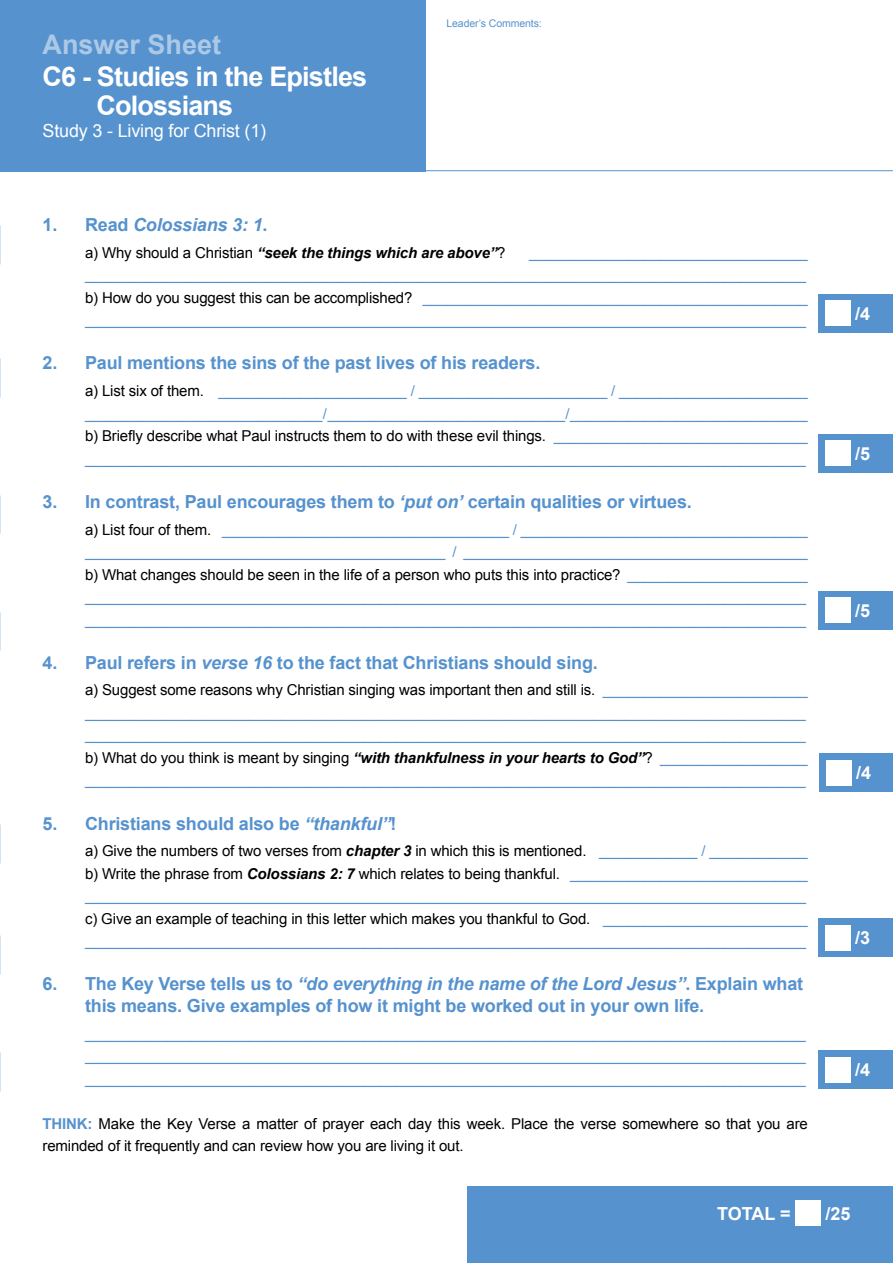
<style>
.page{position:relative;width:893px;height:1263px;background:#fff}
.page>*{position:absolute;margin:0;border:0;box-sizing:border-box;transform-origin:0 0}
.t1{font:700 27px/29.4px "Arial";letter-spacing:-.03em;color:#fff}
.t2{font:700 27px "Arial";color:#abc9e6}
.t3{font:700 18px/21.6px "Arial";letter-spacing:-.01em;color:#5692ce}
.t4{font:18px "Arial";letter-spacing:-.01em;color:#fff}
.t5{font:700 18px "Arial";color:#fff}
.t6{font:italic 700 18px "Arial";letter-spacing:-.01em;color:#5692ce}
.t7{font:15px/22.5px "Arial";letter-spacing:-.01em;color:#5692ce}
.t8{font:15px/22.5px "Arial";letter-spacing:-.01em;color:#000}
.t9{font:italic 700 15px "Arial";letter-spacing:-.01em;color:#000}
.t10{font:10.5px "Arial";letter-spacing:-.01em;color:#5692ce}
.s1{font-style:normal}
.s2{font-weight:400;font-style:normal}
.s3{color:#000}
.s4{font-style:italic}
.s5{font-weight:700;font-style:italic;color:#000}
.s6{font-weight:700;color:#5692ce}
</style>
<div class="page">
<div style="left:468px;top:1186px;width:425px;height:77px;background:#5692ce"></div>
<div style="left:796px;top:1200px;width:25px;height:26px;background:#fff"></div>
<hr style="left:425px;top:170px;width:468px;height:1px;background:#5692ce">
<div style="left:819px;top:294px;width:74px;height:39px;background:#5692ce"></div>
<div style="left:825px;top:300px;width:26px;height:26px;background:#fff"></div>
<div style="left:819px;top:591px;width:74px;height:39px;background:#5692ce"></div>
<div style="left:825px;top:598px;width:26px;height:25px;background:#fff"></div>
<div style="left:819px;top:434px;width:74px;height:39px;background:#5692ce"></div>
<div style="left:825px;top:441px;width:26px;height:25px;background:#fff"></div>
<div style="left:820px;top:753px;width:73px;height:39px;background:#5692ce"></div>
<div style="left:826px;top:760px;width:26px;height:25px;background:#fff"></div>
<div style="left:819px;top:918px;width:74px;height:39px;background:#5692ce"></div>
<div style="left:825px;top:925px;width:26px;height:25px;background:#fff"></div>
<div style="left:819px;top:1050px;width:74px;height:39px;background:#5692ce"></div>
<div style="left:825px;top:1057px;width:26px;height:25px;background:#fff"></div>
<div style="left:0;top:0;width:425px;height:171px;background:#5692ce"></div>
<h1 class="t2" style="left:43px;top:26px;width:180px">Answer Sheet</h1>
<h1 class="t1" style="left:97px;top:63px;width:272px;text-indent:-54px">C6 - Studies in the Epistles<br>Colossians</h1>
<p class="t4" style="left:43px;top:119px;width:225px">Study 3 - Living for Christ (1)</p>
<p class="t10" style="left:446px;top:17px;width:97px">Leader’s Comments:</p>
<p class="t6" style="left:43px;top:213px;width:226px"><span class="s1">1. Read</span> Colossians 3: 1<span class="s1">.</span></p>
<p class="t9" style="left:85px;top:243px;width:422px"><span class="s2">a) Why should a Christian</span> “seek the things which are above”<span class="s2">?</span></p>
<p class="t7" style="left:85px;top:241px;width:724px;text-indent:444px">__________________________________ ________________________________________________________________________________________ <span class="s3">b) How do you suggest this can be accomplished?</span> _______________________________________________ ________________________________________________________________________________________</p>
<p class="t3" style="left:43px;top:353px;width:499px">2. Paul mentions the sins of the past lives of his readers.</p>
<p class="t7" style="left:85px;top:380px;width:724px;text-align:justify"><span class="s3">a) List six of them.</span> _______________________ / _______________________ / _______________________ _____________________________ / _____________________________ / _____________________________ <span class="s3">b) Briefly describe what Paul instructs them to do with these evil things.</span> _______________________________ ________________________________________________________________________________________</p>
<p class="t3" style="left:43px;top:491px;width:651px">3. In contrast, Paul encourages them to <span class="s4">‘put on’</span> certain qualities or virtues.</p>
<p class="t7" style="left:85px;top:518px;width:724px"><span class="s3">a) List four of them.</span> ___________________________________ / ___________________________________ ____________________________________________ / __________________________________________ <span class="s3">b) What changes should be seen in the life of a person who puts this into practice?</span> ______________________ ________________________________________________________________________________________ ________________________________________________________________________________________</p>
<p class="t3" style="left:43px;top:652px;width:557px">4. Paul refers in <span class="s4">verse 16</span> to the fact that Christians should sing.</p>
<p class="t7" style="left:85px;top:679px;width:724px"><span class="s3">a) Suggest some reasons why Christian singing was important then and still is.</span> _________________________ ________________________________________________________________________________________ ________________________________________________________________________________________ <span class="s3">b) What do you think is meant by singing</span> <span class="s5">“with thankfulness in your hearts to God”</span><span class="s3">?</span> __________________ ________________________________________________________________________________________</p>
<p class="t3" style="left:43px;top:813px;width:356px">5. Christians should also be <span class="s4">“thankful”</span>!</p>
<p class="t7" style="left:85px;top:840px;width:724px"><span class="s3">a) Give the numbers of two verses from</span> <span class="s5">chapter 3</span> <span class="s3">in which this is mentioned.</span> ____________ / ____________ <span class="s3">b) Write the phrase from</span> <span class="s5">Colossians 2: 7</span> <span class="s3">which relates to being thankful.</span> _____________________________ ________________________________________________________________________________________ <span class="s3">c) Give an example of teaching in this letter which makes you thankful to God.</span> _________________________ ________________________________________________________________________________________</p>
<p class="t3" style="left:85px;top:974px;width:720px;text-indent:-43px">6. The Key Verse tells us to <span class="s4">“do everything in the name of the Lord Jesus”</span>. Explain what this means. Give examples of how it might be worked out in your own life.</p>
<p class="t7" style="left:85px;top:1022px;width:722px;text-align:justify">________________________________________________________________________________________ ________________________________________________________________________________________ ________________________________________________________________________________________</p>
<p class="t8" style="left:43px;top:1112px;width:767px"><span class="s6">THINK:</span> Make the Key Verse a matter of prayer each day this week. Place the verse somewhere so that you are reminded of it frequently and can review how you are living it out.</p>
<p class="t5" style="left:855px;top:302px;width:17px">/4</p>
<p class="t5" style="left:855px;top:442px;width:17px">/5</p>
<p class="t5" style="left:855px;top:599px;width:17px">/5</p>
<p class="t5" style="left:856px;top:761px;width:17px">/4</p>
<p class="t5" style="left:855px;top:926px;width:17px">/3</p>
<p class="t5" style="left:855px;top:1058px;width:17px">/4</p>
<p class="t5" style="left:717px;top:1202px;width:75px">TOTAL =</p>
<p class="t5" style="left:825px;top:1202px;width:27px">/25</p>
</div>
